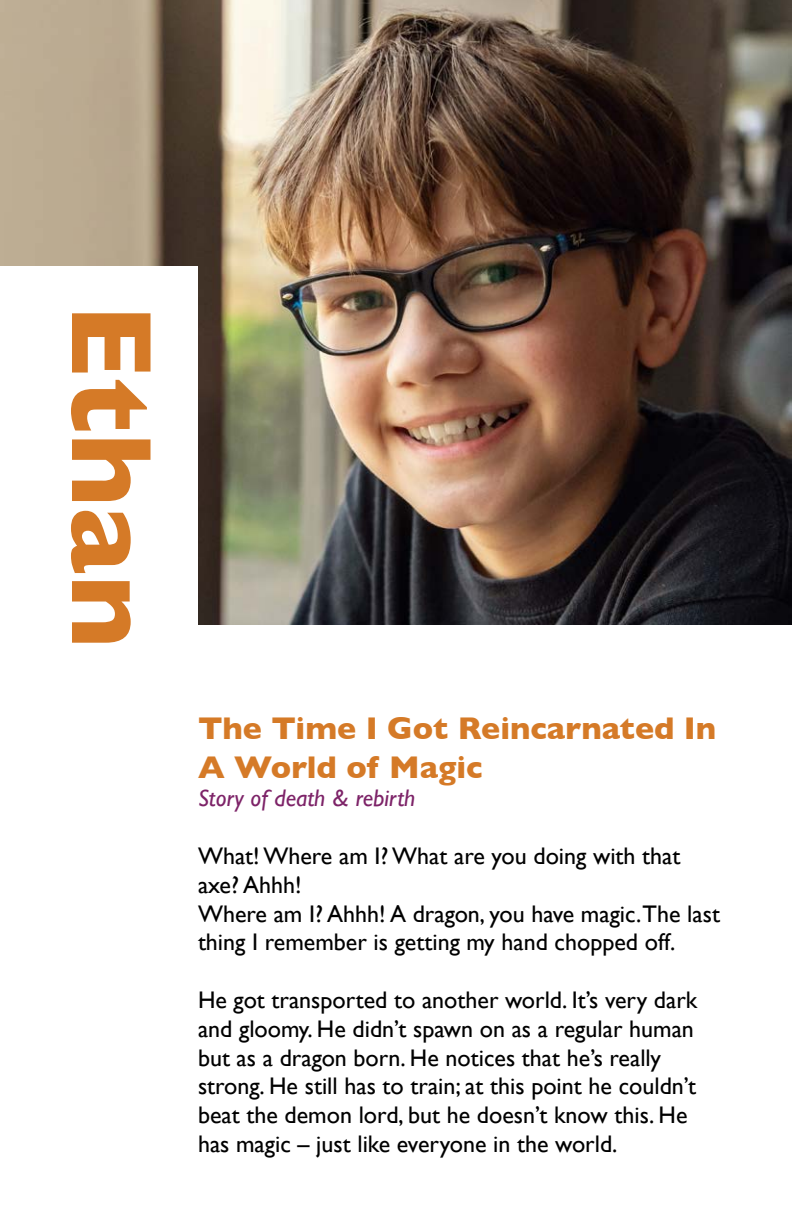
<style>
.page{position:relative;width:792px;height:1224px;background:#fff}
.page>*{position:absolute;margin:0;border:0;box-sizing:border-box;transform-origin:0 0}
.t1{font:700 116px "Gill Sans";color:#d57a27}
.t2{font:700 32px/38.4px "Gill Sans";color:#d57a27}
.t3{font:24px/28.8px "Gill Sans";color:#000}
.t4{font:italic 24px "Gill Sans";color:#7d2368}
</style>
<div class="page">
<img style="left:0;top:0;width:792px;height:625px">
<div style="left:0;top:266px;width:198px;height:490px;background:#fff"></div>
<p class="t1" style="left:203px;top:303px;width:346px;rotate:90deg">Ethan</p>
<p class="t2" style="left:198px;top:708px;width:520px">The Time I Got Reincarnated In<br>A World of Magic</p>
<p class="t4" style="left:198px;top:785px;width:219px">Story of death &amp; rebirth</p>
<p class="t3" style="left:198px;top:841px;width:484px">What! Where am I? What are you doing with that axe? Ahhh!</p>
<p class="t3" style="left:198px;top:899px;width:524px">Where am I? Ahhh! A dragon, you have magic.The last thing I remember is getting my hand chopped off.</p>
<p class="t3" style="left:198px;top:985px;width:501px">He got transported to another world. It’s very dark and gloomy. He didn’t spawn on as a regular human but as a dragon born. He notices that he’s really strong. He still has to train; at this point he couldn’t beat the demon lord, but he doesn’t know this. He has magic – just like everyone in the world.</p>
</div>
